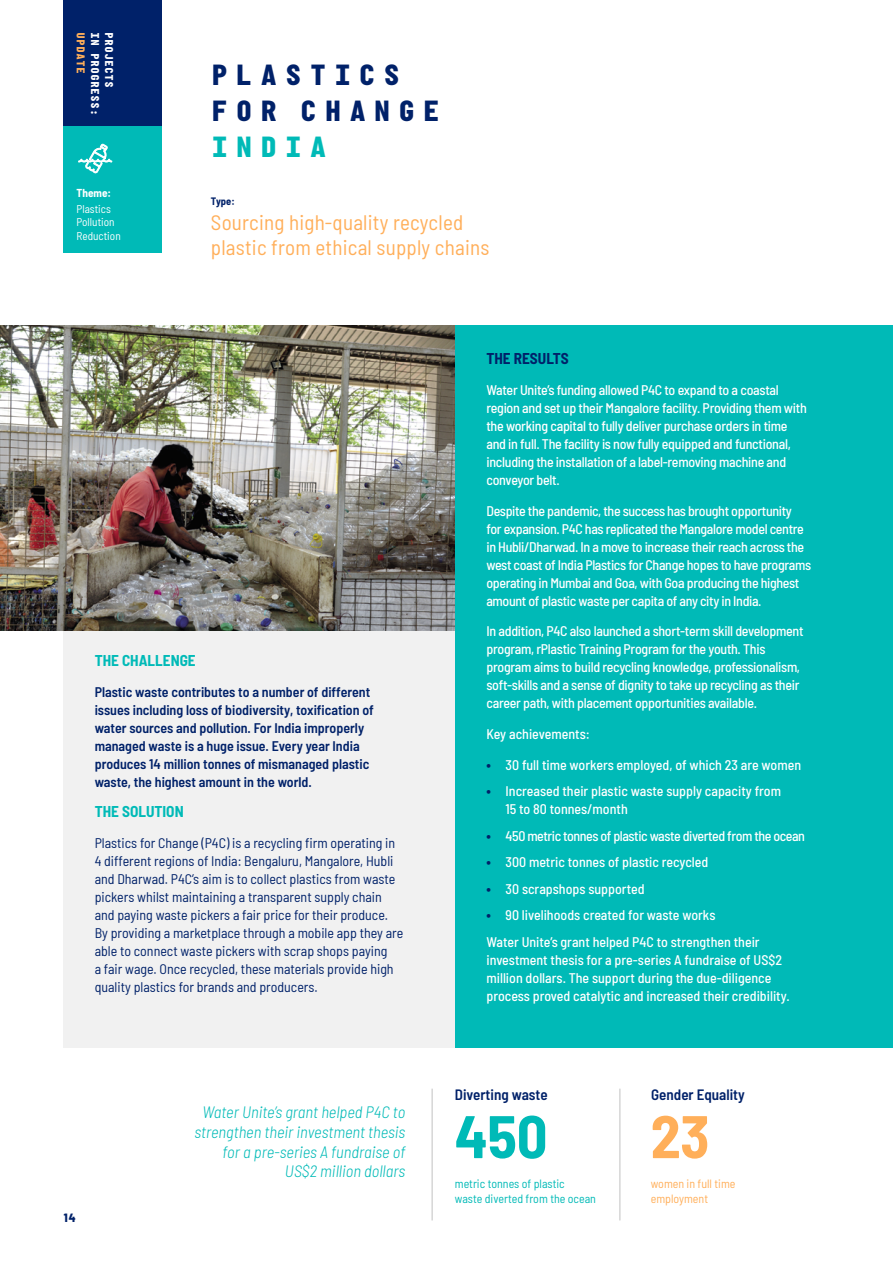
<style>
.page{position:relative;width:893px;height:1263px;background:#fff}
.page>*{position:absolute;margin:0;border:0;box-sizing:border-box;transform-origin:0 0}
.t1{font:700 semi-condensed 60px "Barlow";color:#00bab7}
.t2{font:700 semi-condensed 60px "Barlow";color:#ffaf5a}
.t3{font:800 30px/36px "Italian Plate No 2 Mono";letter-spacing:.22em;color:#002169}
.t4{font:800 30px "Italian Plate No 2 Mono";letter-spacing:.22em;color:#00bab7}
.t5{font:semi-condensed 21px/25.2px "Barlow";letter-spacing:.01em;color:#ffaf5a}
.t6{font:italic 300 semi-condensed 16.5px/19.8px "Barlow";color:#00bab7;text-align:right}
.t7{font:700 semi-condensed 15.3px "Barlow";color:#00bab7}
.t8{font:700 semi-condensed 15.3px "Barlow";color:#002169}
.t9{font:600 semi-condensed 15px "Barlow";color:#002169}
.t10{font:500 semi-condensed 13.95px/18px "Barlow";letter-spacing:-.02em;color:#fff}
.t11{font:semi-condensed 13.95px/18px "Barlow";color:#002169}
.t12{font:500 semi-condensed 13.95px/18px "Barlow";color:#fff}
.t13{font:600 semi-condensed 13.95px/18px "Barlow";color:#002169}
.t14{font:semi-condensed 12px/15px "Barlow";color:#00bab7}
.t15{font:semi-condensed 12px/15px "Barlow";color:#ffaf5a}
.t16{font:800 semi-condensed 12px "Barlow";color:#002169}
.t17{font:800 11.7px "Italian Plate No 2 Mono";color:#fff}
.t18{font:800 11.7px "Italian Plate No 2 Mono";color:#ffaf5a}
.t19{font:semi-condensed 11.25px/13.5px "Barlow";color:#fff}
.t20{font:700 semi-condensed 11.25px "Barlow";color:#fff}
.t21{font:700 semi-condensed 10.5px "Barlow";color:#002169}
.s1{font-weight:700;font-size:14.25px;color:#002169}
</style>
<div class="page">
<div style="left:64px;top:325px;width:765px;height:723px;background:#f1f1f1"></div>
<div style="left:64px;top:0;width:98px;height:127px;background:#002169"></div>
<div style="left:64px;top:126px;width:98px;height:127px;background:#00bab7"></div>
<img style="left:0;top:325px;width:455px;height:305px">
<svg style="left:78px;top:144px;width:34px;height:29px"></svg>
<div style="left:455px;top:325px;width:438px;height:723px;background:#00bab7"></div>
<hr style="left:431px;top:1089px;width:2px;height:131px;background:#d6d6d6">
<hr style="left:619px;top:1089px;width:2px;height:131px;background:#d6d6d6">
<p class="t18" style="left:87px;top:32px;width:44px;rotate:90deg">UPDATE</p>
<p class="t17" style="left:101px;top:32px;width:86px;rotate:90deg">IN PROGRESS:</p>
<p class="t17" style="left:115px;top:32px;width:58px;rotate:90deg">PROJECTS</p>
<p class="t20" style="left:77px;top:185px;width:36px">Theme:</p>
<p class="t19" style="left:77px;top:201px;width:46px">Plastics<br>Pollution<br>Reduction</p>
<h2 class="t3" style="left:211px;top:57px;width:231px">PLASTICS<br>FOR CHANGE</h2>
<h2 class="t4" style="left:211px;top:130px;width:118px">INDIA</h2>
<p class="t21" style="left:211px;top:193px;width:25px">Type:</p>
<h3 class="t5" style="left:211px;top:208px;width:280px">Sourcing high-quality recycled plastic from ethical supply chains</h3>
<p class="t7" style="left:95px;top:649px;width:103px">THE CHALLENGE</p>
<p class="t13" style="left:95px;top:682px;width:281px">Plastic waste contributes to a number of different issues including loss of biodiversity, toxification of water sources and pollution. For India improperly managed waste is a huge issue. Every year India produces 14 million tonnes of mismanaged plastic waste, the highest amount in the world.</p>
<p class="t7" style="left:95px;top:801px;width:91px">THE SOLUTION</p>
<p class="t11" style="left:95px;top:833px;width:310px">Plastics for Change (P4C) is a recycling firm operating in 4 different regions of India: Bengaluru, Mangalore, Hubli and Dharwad. P4C’s aim is to collect plastics from waste pickers whilst maintaining a transparent supply chain and paying waste pickers a fair price for their produce.<br>By providing a marketplace through a mobile app they are able to connect waste pickers with scrap shops paying<br>a fair wage. Once recycled, these materials provide high quality plastics for brands and producers.</p>
<p class="t8" style="left:486px;top:347px;width:84px">THE RESULTS</p>
<p class="t10" style="left:486px;top:380px;width:322px">Water Unite’s funding allowed P4C to expand to a coastal region and set up their Mangalore facility. Providing them with the working capital to fully deliver purchase orders in time and in full. The facility is now fully equipped and functional, including the installation of a label-removing machine and conveyor belt.</p>
<p class="t10" style="left:486px;top:500px;width:326px">Despite the pandemic, the success has brought opportunity<br>for expansion. P4C has replicated the Mangalore model centre in Hubli/Dharwad. In a move to increase their reach across the west coast of India Plastics for Change hopes to have programs operating in Mumbai and Goa, with Goa producing the highest amount of plastic waste per capita of any city in India.</p>
<p class="t10" style="left:486px;top:621px;width:319px">In addition, P4C also launched a short-term skill development program, rPlastic Training Program for the youth. This program aims to build recycling knowledge, professionalism, soft-skills and a sense of dignity to take up recycling as their career path, with placement opportunities available.</p>
<p class="t12" style="left:486px;top:724px;width:105px">Key achievements:</p>
<p class="t12" style="left:486px;top:755px;width:316px"><span class="s1">•</span> 30 full time workers employed, of which 23 are women</p>
<p class="t12" style="left:506px;top:781px;width:277px;text-indent:-19px"><span class="s1">•</span> Increased their plastic waste supply capacity from<br>15 to 80 tonnes/month</p>
<p class="t10" style="left:486px;top:826px;width:320px"><span class="s1">•</span> 450 metric tonnes of plastic waste diverted from the ocean</p>
<p class="t12" style="left:486px;top:852px;width:224px"><span class="s1">•</span> 300 metric tonnes of plastic recycled</p>
<p class="t12" style="left:486px;top:879px;width:160px"><span class="s1">•</span> 30 scrapshops supported</p>
<p class="t12" style="left:486px;top:901px;width:275px;line-height:26.5px"><span class="s1">•</span> 90 livelihoods created for waste works<br>Water Unite’s grant helped P4C to strengthen their</p>
<p class="t12" style="left:486px;top:950px;width:305px">investment thesis for a pre-series A fundraise of US$2 million dollars. The support during the due-diligence process proved catalytic and increased their credibility.</p>
<p class="t9" style="left:455px;top:1083px;width:94px">Diverting waste</p>
<p class="t9" style="left:651px;top:1083px;width:95px">Gender Equality</p>
<p class="t16" style="left:64px;top:1209px;width:13px">14</p>
<p class="t6" style="left:194px;top:1101px;width:212px">Water Unite’s grant helped P4C to strengthen their investment thesis for a pre-series A fundraise of<br>US$2 million dollars</p>
<h1 class="t1" style="left:455px;top:1093px;width:94px">450</h1>
<h1 class="t2" style="left:651px;top:1093px;width:60px">23</h1>
<p class="t14" style="left:455px;top:1175px;width:143px">metric tonnes of plastic<br>waste diverted from the ocean</p>
<p class="t15" style="left:651px;top:1175px;width:86px">women in full time employment</p>
</div>
